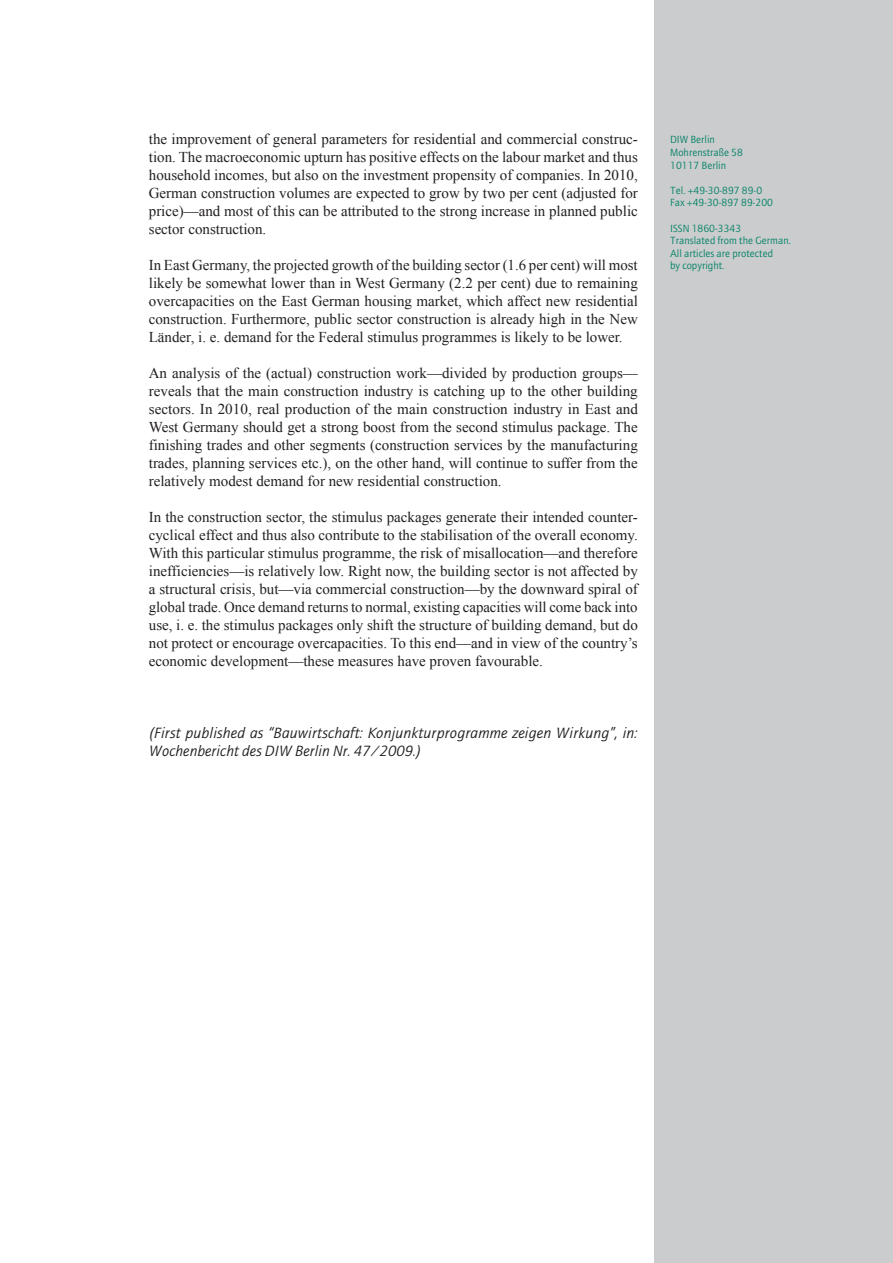
<style>
.page{position:relative;width:893px;height:1263px;background:#fff}
.page>*{position:absolute;margin:0;border:0;box-sizing:border-box;transform-origin:0 0}
.t1{font:15px/18px "Times New Roman";color:#231f20;text-align:justify}
.t2{font:italic 15px/18px "AT Quay Sans";letter-spacing:.005em;color:#231f20}
.t3{font:10.5px/12.6px "AT Quay Sans";color:#008164}
</style>
<div class="page">
<div style="left:655px;top:0;width:238px;height:1263px;background:#cbccce"></div>
<p class="t1" style="left:149px;top:130px;width:490px">the improvement of general parameters for residential and commercial construc&shy;tion. The macroeconomic upturn has positive effects on the labour market and thus household incomes, but also on the investment propensity of companies. In 2010, German construction volumes are expected to grow by two per cent (adjusted for price)—and most of this can be attributed to the strong increase in planned public sector construction.</p>
<p class="t1" style="left:149px;top:256px;width:491px">In East Germany, the projected growth of the building sector (1.6 per cent) will most likely be somewhat lower than in West Germany (2.2 per cent) due to remaining overcapacities on the East German housing market, which affect new residential construction. Furthermore, public sector construction is already high in the New Länder, i. e. demand for the Federal stimulus programmes is likely to be lower.</p>
<p class="t1" style="left:149px;top:364px;width:491px">An analysis of the (actual) construction work—divided by production groups— reveals that the main construction industry is catching up to the other building sectors. In 2010, real production of the main construction industry in East and West Germany should get a strong boost from the second stimulus package. The finishing trades and other segments (construction services by the manufacturing trades, planning services etc.), on the other hand, will continue to suffer from the relatively modest demand for new residential construction.</p>
<p class="t1" style="left:149px;top:508px;width:490px">In the construction sector, the stimulus packages generate their intended counter&shy;cyclical effect and thus also contribute to the stabilisation of the overall economy.<br>With this particular stimulus programme, the risk of misallocation—and therefore inefficiencies—is relatively low. Right now, the building sector is not affected by a structural crisis, but—via commercial construction—by the downward spiral of global trade. Once demand returns to normal, existing capacities will come back into use, i. e. the stimulus packages only shift the structure of building demand, but do not protect or encourage overcapacities. To this end—and in view of the country’s economic development—these measures have proven favourable.</p>
<p class="t2" style="left:149px;top:724px;width:490px">(First published as “Bauwirtschaft: Konjunkturprogramme zeigen Wirkung”, in:<br>Wochenbericht des DIW Berlin Nr. 47/2009.)</p>
<p class="t3" style="left:670px;top:133px;width:74px">DIW Berlin<br>Mohrenstraße 58<br>10117 Berlin</p>
<p class="t3" style="left:670px;top:184px;width:104px">Tel. +49-30-897 89-0<br>Fax +49-30-897 89-200</p>
<p class="t3" style="left:670px;top:222px;width:122px">ISSN 1860-3343<br>Translated from the German.<br>All articles are protected<br>by copyright.</p>
</div>
